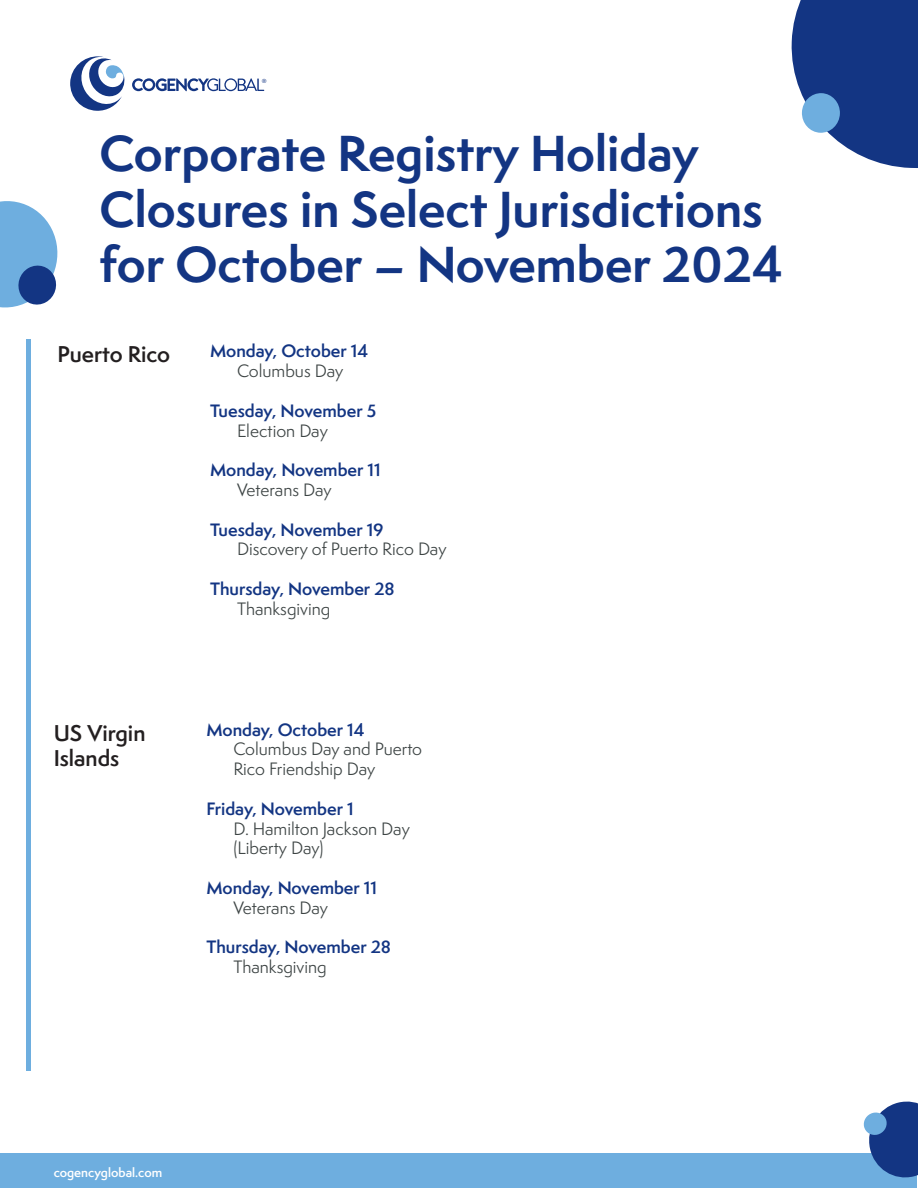
<style>
.page{position:relative;width:918px;height:1188px;background:#fff}
.page>*{position:absolute;margin:0;border:0;box-sizing:border-box;transform-origin:0 0}
.t1{font:700 46.5px/55.8px "Semplicita Pro";color:#133583}
.t2{font:600 21px/25.2px "Semplicita Pro";color:#231f20}
.t3{font:16.5px/19.8px "Semplicita Pro";color:#3d4444}
.t4{font:600 16.5px "Semplicita Pro";color:#133583}
.t5{font:600 12px "Semplicita Pro";color:#fff}
.t6{font:5.85px "Brandon Grotesque";color:#133583}
</style>
<div class="page">
<svg style="left:132px;top:78px;width:132px;height:13px"></svg>
<svg style="left:70px;top:56px;width:55px;height:55px"></svg>
<div style="left:26px;top:339px;width:5px;height:731px;background:#6eaedf"></div>
<div style="left:0;top:1153px;width:917px;height:35px;background:#6eaedf"></div>
<svg style="left:0;top:201px;width:58px;height:107px;background:#73a4d2"></svg>
<svg style="left:791px;top:0;width:127px;height:168px"></svg>
<div style="left:802px;top:93px;width:38px;height:40px;background:#6eaedf;border-radius:50%"></div>
<svg style="left:863px;top:1101px;width:55px;height:77px"></svg>
<p class="t6" style="left:262px;top:77px;width:6px">®</p>
<p class="t1" style="left:100px;top:125px;width:685px">Corporate Registry Holiday<br>Closures in Select Jurisdictions for October – November 2024</p>
<p class="t2" style="left:57px;top:342px;width:114px">Puerto Rico</p>
<p class="t4" style="left:210px;top:339px;width:160px">Monday, October 14</p>
<p class="t3" style="left:237px;top:361px;width:108px">Columbus Day</p>
<p class="t4" style="left:210px;top:399px;width:168px">Tuesday, November 5</p>
<p class="t3" style="left:237px;top:420px;width:92px">Election Day</p>
<p class="t4" style="left:210px;top:458px;width:172px">Monday, November 11</p>
<p class="t3" style="left:237px;top:480px;width:96px">Veterans Day</p>
<p class="t4" style="left:210px;top:517px;width:175px">Tuesday, November 19</p>
<p class="t3" style="left:237px;top:539px;width:211px">Discovery of Puerto Rico Day</p>
<p class="t4" style="left:210px;top:577px;width:186px">Thursday, November 28</p>
<p class="t3" style="left:237px;top:598px;width:95px">Thanksgiving</p>
<p class="t2" style="left:54px;top:720px;width:93px">US Virgin<br>Islands</p>
<p class="t4" style="left:206px;top:717px;width:160px">Monday, October 14</p>
<p class="t3" style="left:233px;top:739px;width:190px">Columbus Day and Puerto<br>Rico Friendship Day</p>
<p class="t4" style="left:206px;top:797px;width:149px">Friday, November 1</p>
<p class="t3" style="left:233px;top:818px;width:178px">D. Hamilton Jackson Day (Liberty Day)</p>
<p class="t4" style="left:206px;top:876px;width:172px">Monday, November 11</p>
<p class="t3" style="left:233px;top:898px;width:96px">Veterans Day</p>
<p class="t4" style="left:206px;top:935px;width:186px">Thursday, November 28</p>
<p class="t3" style="left:233px;top:957px;width:95px">Thanksgiving</p>
<p class="t5" style="left:54px;top:1163px;width:110px">cogencyglobal.com</p>
</div>
